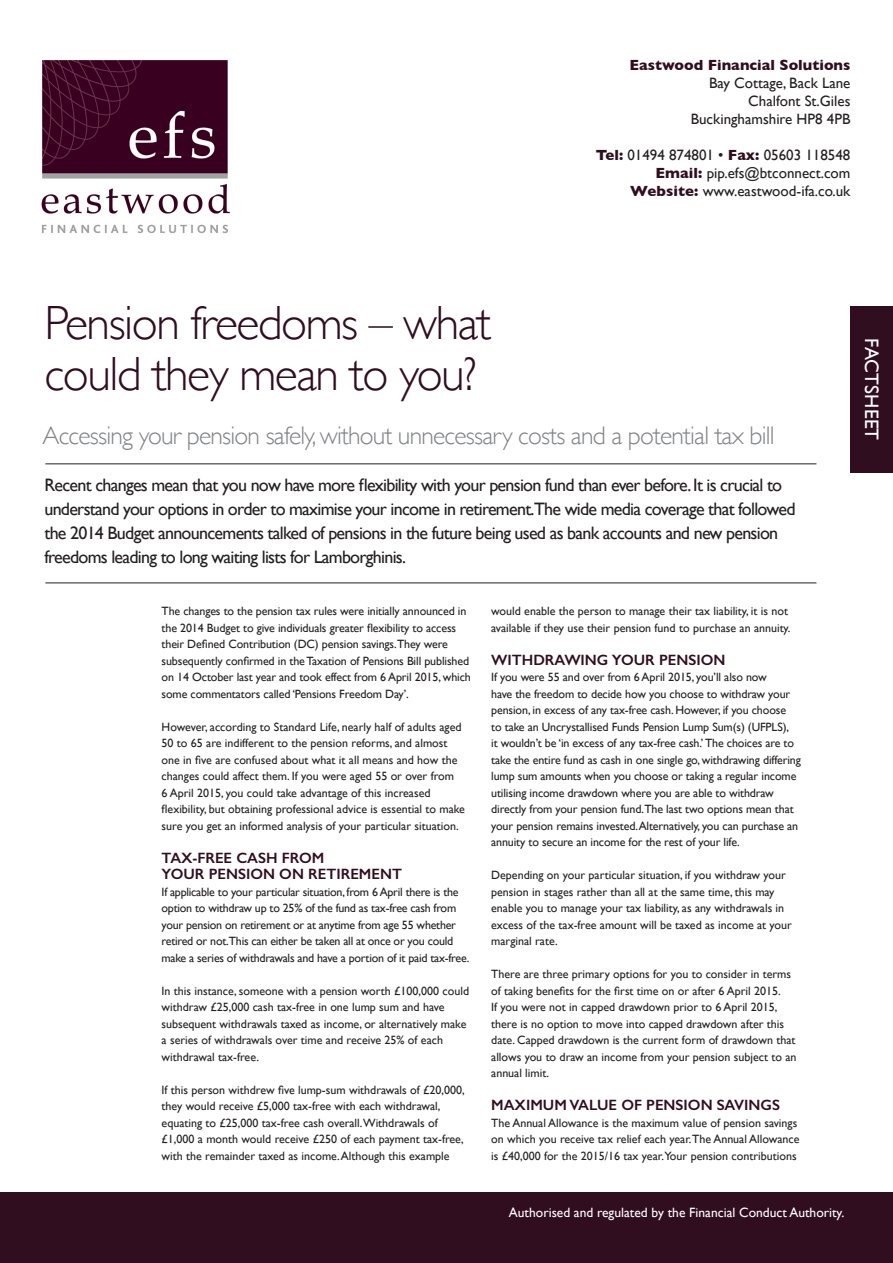
<style>
.page{position:relative;width:893px;height:1263px;background:#fff}
.page>*{position:absolute;margin:0;border:0;box-sizing:border-box;transform-origin:0 0}
.t1{font:300 48px/51px "Gill Sans";letter-spacing:-.03em;color:#300d1f}
.t2{font:300 25.5px "Gill Sans";letter-spacing:-.03em;color:#808285}
.t3{font:19.5px "Gill Sans";letter-spacing:.01em;color:#fff}
.t4{font:18px/24px "Gill Sans";letter-spacing:-.04em;color:#231f20}
.t5{font:15px/18px "Gill Sans";color:#231f20;text-align:right}
.t6{font:600 15px/16.5px "Gill Sans";color:#300d1f}
.t7{font:700 15px "Gill Sans";color:#300d1f}
.t8{font:13.5px "Gill Sans";color:#fff}
.t9{font:12px/16.5px "Gill Sans";color:#231f20}
.t10{font:12px/16.5px "Gill Sans";letter-spacing:-.02em;color:#231f20}
.s1{font-weight:700;color:#300d1f}
</style>
<div class="page">
<div style="left:850px;top:306px;width:42px;height:166px;background:#300d1f"></div>
<hr style="left:45px;top:582px;width:771px;height:1px;background:#231f20">
<hr style="left:45px;top:463px;width:771px;height:1px;background:#231f20">
<div style="left:0;top:1192px;width:892px;height:71px;background:#300d1f"></div>
<img style="left:41px;top:60px;width:189px;height:173px">
<p class="t7" style="left:629px;top:56px;width:222px">Eastwood Financial Solutions</p>
<p class="t5" style="left:691px;top:74px;width:161px">Bay Cottage, Back Lane<br>Chalfont St.Giles<br>Buckinghamshire HP8 4PB</p>
<p class="t5" style="left:596px;top:146px;width:256px"><span class="s1">Tel:</span> 01494 874801 • <span class="s1">Fax:</span> 05603 118548<br><span class="s1">Email:</span> pip.efs@btconnect.com<br><span class="s1">Website:</span> www.eastwood-ifa.co.uk</p>
<h1 class="t1" style="left:44px;top:298px;width:448px">Pension freedoms – what could they mean to you?</h1>
<h2 class="t2" style="left:43px;top:421px;width:734px">Accessing your pension safely, without unnecessary costs and a potential tax bill</h2>
<p class="t4" style="left:44px;top:473px;width:753px">Recent changes mean that you now have more flexibility with your pension fund than ever before. It is crucial to understand your options in order to maximise your income in retirement.The wide media coverage that followed the 2014 Budget announcements talked of pensions in the future being used as bank accounts and new pension freedoms leading to long waiting lists for Lamborghinis.</p>
<p class="t9" style="left:162px;top:603px;width:311px">The changes to the pension tax rules were initially announced in the 2014 Budget to give individuals greater flexibility to access their Defined Contribution (DC) pension savings.They were subsequently confirmed in the Taxation of Pensions Bill published on 14 October last year and took effect from 6 April 2015, which some commentators called ‘Pensions Freedom Day’.</p>
<p class="t9" style="left:162px;top:718px;width:305px">However, according to Standard Life, nearly half of adults aged 50 to 65 are indifferent to the pension reforms, and almost one in five are confused about what it all means and how the changes could affect them. If you were aged 55 or over from<br>6 April 2015, you could take advantage of this increased flexibility, but obtaining professional advice is essential to make sure you get an informed analysis of your particular situation.</p>
<p class="t6" style="left:162px;top:849px;width:242px">TAX-FREE CASH FROM<br>YOUR PENSION ON RETIREMENT</p>
<p class="t10" style="left:162px;top:883px;width:309px">If applicable to your particular situation, from 6 April there is the option to withdraw up to 25% of the fund as tax-free cash from your pension on retirement or at anytime from age 55 whether retired or not.This can either be taken all at once or you could make a series of withdrawals and have a portion of it paid tax-free.</p>
<p class="t9" style="left:162px;top:982px;width:309px">In this instance, someone with a pension worth £100,000 could withdraw £25,000 cash tax-free in one lump sum and have subsequent withdrawals taxed as income, or alternatively make a series of withdrawals over time and receive 25% of each withdrawal tax-free.</p>
<p class="t9" style="left:162px;top:1081px;width:305px">If this person withdrew five lump-sum withdrawals of £20,000, they would receive £5,000 tax-free with each withdrawal, equating to £25,000 tax-free cash overall.Withdrawals of £1,000 a month would receive £250 of each payment tax-free, with the remainder taxed as income. Although this example</p>
<p class="t9" style="left:491px;top:603px;width:301px">would enable the person to manage their tax liability, it is not available if they use their pension fund to purchase an annuity.</p>
<p class="t6" style="left:491px;top:651px;width:236px">WITHDRAWING YOUR PENSION</p>
<p class="t9" style="left:491px;top:669px;width:311px">If you were 55 and over from 6 April 2015, you’ll also now<br>have the freedom to decide how you choose to withdraw your pension, in excess of any tax-free cash. However, if you choose<br>to take an Uncrystallised Funds Pension Lump Sum(s) (UFPLS),<br>it wouldn’t be ‘in excess of any tax-free cash.’ The choices are to take the entire fund as cash in one single go, withdrawing differing lump sum amounts when you choose or taking a regular income utilising income drawdown where you are able to withdraw directly from your pension fund.The last two options mean that your pension remains invested.Alternatively, you can purchase an annuity to secure an income for the rest of your life.</p>
<p class="t9" style="left:491px;top:867px;width:302px">Depending on your particular situation, if you withdraw your pension in stages rather than all at the same time, this may enable you to manage your tax liability, as any withdrawals in excess of the tax-free amount will be taxed as income at your marginal rate.</p>
<p class="t9" style="left:491px;top:966px;width:307px">There are three primary options for you to consider in terms of taking benefits for the first time on or after 6 April 2015.<br>If you were not in capped drawdown prior to 6 April 2015, there is no option to move into capped drawdown after this date. Capped drawdown is the current form of drawdown that allows you to draw an income from your pension subject to an annual limit.</p>
<p class="t6" style="left:491px;top:1097px;width:290px">MAXIMUM VALUE OF PENSION SAVINGS</p>
<p class="t9" style="left:491px;top:1114px;width:310px">The Annual Allowance is the maximum value of pension savings on which you receive tax relief each year.The Annual Allowance is £40,000 for the 2015/16 tax year.Your pension contributions</p>
<p class="t8" style="left:509px;top:1204px;width:337px">Authorised and regulated by the Financial Conduct Authority.</p>
<h3 class="t3" style="left:883px;top:338px;width:103px;rotate:90deg">FACTSHEET</h3>
</div>
